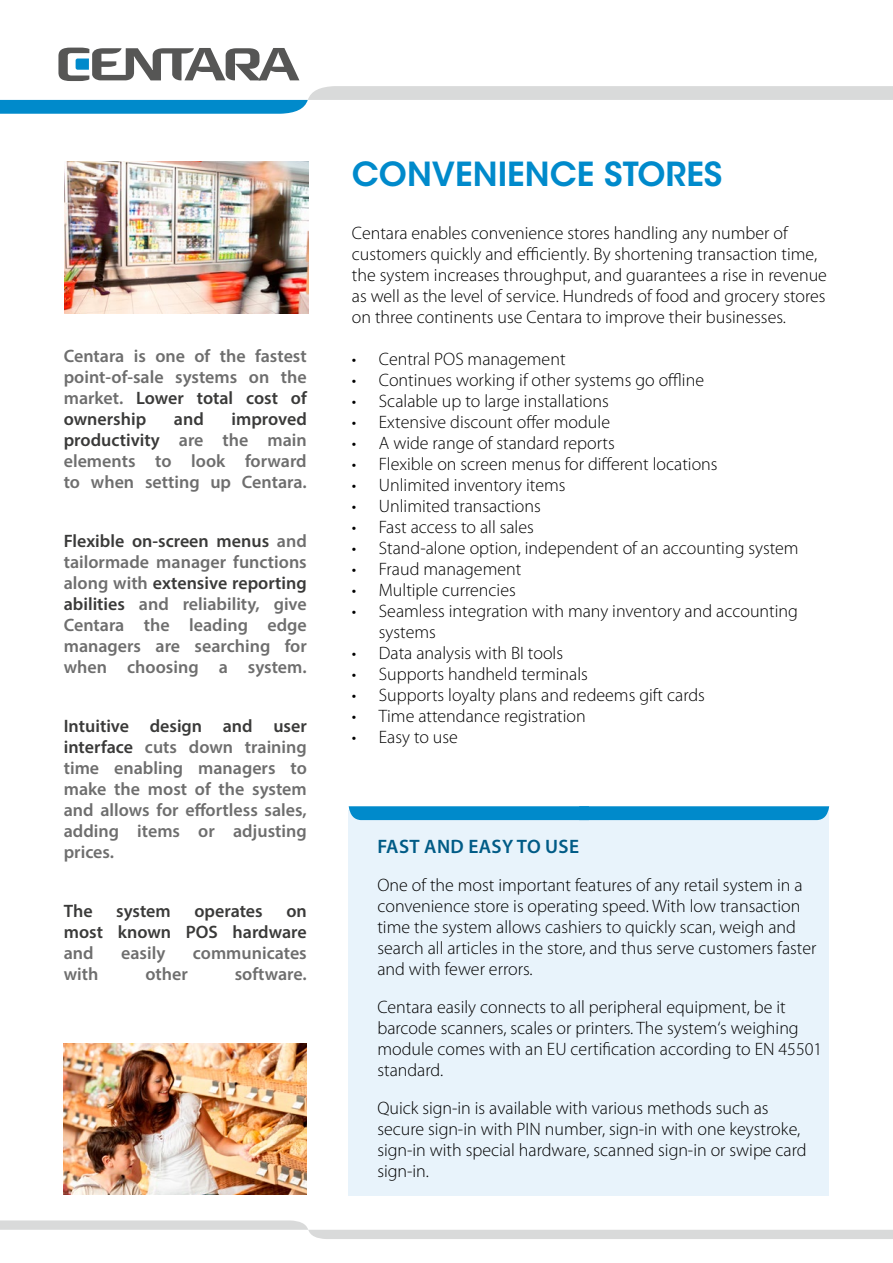
<style>
.page{position:relative;width:893px;height:1263px;background:#fff}
.page>*{position:absolute;margin:0;border:0;box-sizing:border-box;transform-origin:0 0}
.t1{font:600 33px "ITC Avant Garde Std";color:#008acb}
.Millifyrirsagnir_báð{font:600 19.5px "Myriad Pro";letter-spacing:.02em;color:#005b86}
.Meginmál_báðar_hliða{font:300 18px/21px "Myriad Pro";color:#000}
.meginmal{font:600 18px/21px "Myriad Pro";color:#6e6e6e}
.Millifyrirsagnir_báð-2{font:300 18px/21px "Myriad Pro";color:#000}
.Blái_kassinn{font:300 18px/21px "Myriad Pro";color:#000}
.meginmal-2{font:600 18px/21px "Myriad Pro";color:#3a3a39;text-align:right}
.s1{color:#3a3a39}
.s2{color:#6e6e6e}
</style>
<div class="page">
<svg style="left:0;top:1220px;width:893px;height:19px"></svg>
<img style="left:64px;top:1043px;width:243px;height:152px">
<img style="left:64px;top:162px;width:244px;height:151px">
<div style="left:349px;top:810px;width:480px;height:386px;background:#e8f3fb"></div>
<svg style="left:349px;top:806px;width:480px;height:14px;background:#078dcc"></svg>
<svg style="left:0;top:48px;width:893px;height:66px"></svg>
<p class="meginmal" style="left:64px;top:345px;width:244px">Centara is one of the fastest</p>
<p class="meginmal" style="left:64px;top:366px;width:245px">point-of-sale systems on the market. <span class="s1">Lower total cost of</span></p>
<p class="meginmal-2" style="left:64px;top:408px;width:84px">ownership</p>
<p class="meginmal-2" style="left:174px;top:408px;width:31px">and</p>
<p class="meginmal-2" style="left:64px;top:408px;width:245px">improved<br>productivity <span class="s2">are the main</span></p>
<p class="meginmal" style="left:64px;top:450px;width:245px">elements to look forward to when setting up Centara.</p>
<p class="meginmal" style="left:64px;top:530px;width:245px"><span class="s1">Flexible on-screen menus</span> and tailormade manager functions</p>
<p class="meginmal-2" style="left:64px;top:572px;width:244px"><span class="s2">along with</span> extensive reporting</p>
<p class="meginmal" style="left:64px;top:593px;width:245px;text-align:justify"><span class="s1">abilities</span> and reliability, give Centara the leading edge managers are searching for when choosing a system.</p>
<p class="meginmal-2" style="left:64px;top:715px;width:244px">Intuitive design and user</p>
<p class="meginmal" style="left:64px;top:736px;width:245px;text-align:justify"><span class="s1">interface</span> cuts down training time enabling managers to make the most of the system</p>
<p class="meginmal" style="left:64px;top:799px;width:244px">and allows for effortless sales, adding items or adjusting</p>
<p class="meginmal" style="left:64px;top:841px;width:52px">prices.</p>
<p class="meginmal-2" style="left:64px;top:900px;width:30px">The</p>
<p class="meginmal-2" style="left:116px;top:900px;width:56px">system</p>
<p class="meginmal-2" style="left:194px;top:900px;width:70px">operates</p>
<p class="meginmal-2" style="left:286px;top:900px;width:22px">on</p>
<p class="meginmal-2" style="left:64px;top:921px;width:245px;text-align:left">most known POS hardware <span class="s2">and</span></p>
<p class="meginmal" style="left:121px;top:942px;width:46px">easily</p>
<p class="meginmal" style="left:193px;top:942px;width:115px">communicates</p>
<p class="meginmal" style="left:64px;top:963px;width:36px">with</p>
<p class="meginmal" style="left:145px;top:963px;width:44px">other</p>
<p class="meginmal" style="left:235px;top:963px;width:74px">software.</p>
<p class="t1" style="left:352px;top:153px;width:372px">CONVENIENCE STORES</p>
<p class="Meginmál_báðar_hliða" style="left:352px;top:222px;width:477px">Centara enables convenience stores handling any number of customers quickly and efficiently. By shortening transaction time, the system increases throughput, and guarantees a rise in revenue as well as the level of service. Hundreds of food and grocery stores on three continents use Centara to improve their businesses.</p>
<p class="Meginmál_báðar_hliða" style="left:352px;top:348px;width:215px">• Central POS management</p>
<p class="Meginmál_báðar_hliða" style="left:352px;top:369px;width:354px">• Continues working if other systems go offline</p>
<p class="Meginmál_báðar_hliða" style="left:352px;top:390px;width:258px">• Scalable up to large installations</p>
<p class="Meginmál_báðar_hliða" style="left:352px;top:411px;width:260px">• Extensive discount offer module</p>
<p class="Meginmál_báðar_hliða" style="left:352px;top:432px;width:264px">• A wide range of standard reports</p>
<p class="Meginmál_báðar_hliða" style="left:352px;top:453px;width:367px">• Flexible on screen menus for different locations</p>
<p class="Meginmál_báðar_hliða" style="left:352px;top:474px;width:215px">• Unlimited inventory items</p>
<p class="Meginmál_báðar_hliða" style="left:352px;top:495px;width:190px">• Unlimited transactions</p>
<p class="Meginmál_báðar_hliða" style="left:352px;top:516px;width:184px">• Fast access to all sales</p>
<p class="Meginmál_báðar_hliða" style="left:352px;top:537px;width:448px">• Stand-alone option, independent of an accounting system</p>
<p class="Meginmál_báðar_hliða" style="left:352px;top:558px;width:171px">• Fraud management</p>
<p class="Meginmál_báðar_hliða" style="left:352px;top:579px;width:165px">• Multiple currencies</p>
<p class="Meginmál_báðar_hliða" style="left:379px;top:600px;width:421px;text-indent:-27px">• Seamless integration with many inventory and accounting systems</p>
<p class="Meginmál_báðar_hliða" style="left:352px;top:642px;width:213px">• Data analysis with BI tools</p>
<p class="Meginmál_báðar_hliða" style="left:352px;top:663px;width:238px">• Supports handheld terminals</p>
<p class="Meginmál_báðar_hliða" style="left:352px;top:684px;width:355px">• Supports loyalty plans and redeems gift cards</p>
<p class="Meginmál_báðar_hliða" style="left:352px;top:705px;width:235px">• Time attendance registration</p>
<p class="Meginmál_báðar_hliða" style="left:352px;top:726px;width:108px">• Easy to use</p>
<p class="Millifyrirsagnir_báð" style="left:377px;top:834px;width:203px">FAST AND EASY TO USE</p>
<p class="Blái_kassinn" style="left:377px;top:874px;width:440px">One of the most important features of any retail system in a convenience store is operating speed. With low transaction time the system allows cashiers to quickly scan, weigh and search all articles in the store, and thus serve customers faster and with fewer errors.</p>
<p class="Millifyrirsagnir_báð-2" style="left:377px;top:996px;width:446px">Centara easily connects to all peripheral equipment, be it barcode scanners, scales or printers. The system‘s weighing module comes with an EU certification according to EN 45501 standard.</p>
<p class="Millifyrirsagnir_báð-2" style="left:377px;top:1097px;width:431px">Quick sign-in is available with various methods such as secure sign-in with PIN number, sign-in with one keystroke, sign-in with special hardware, scanned sign-in or swipe card sign-in.</p>
</div>
